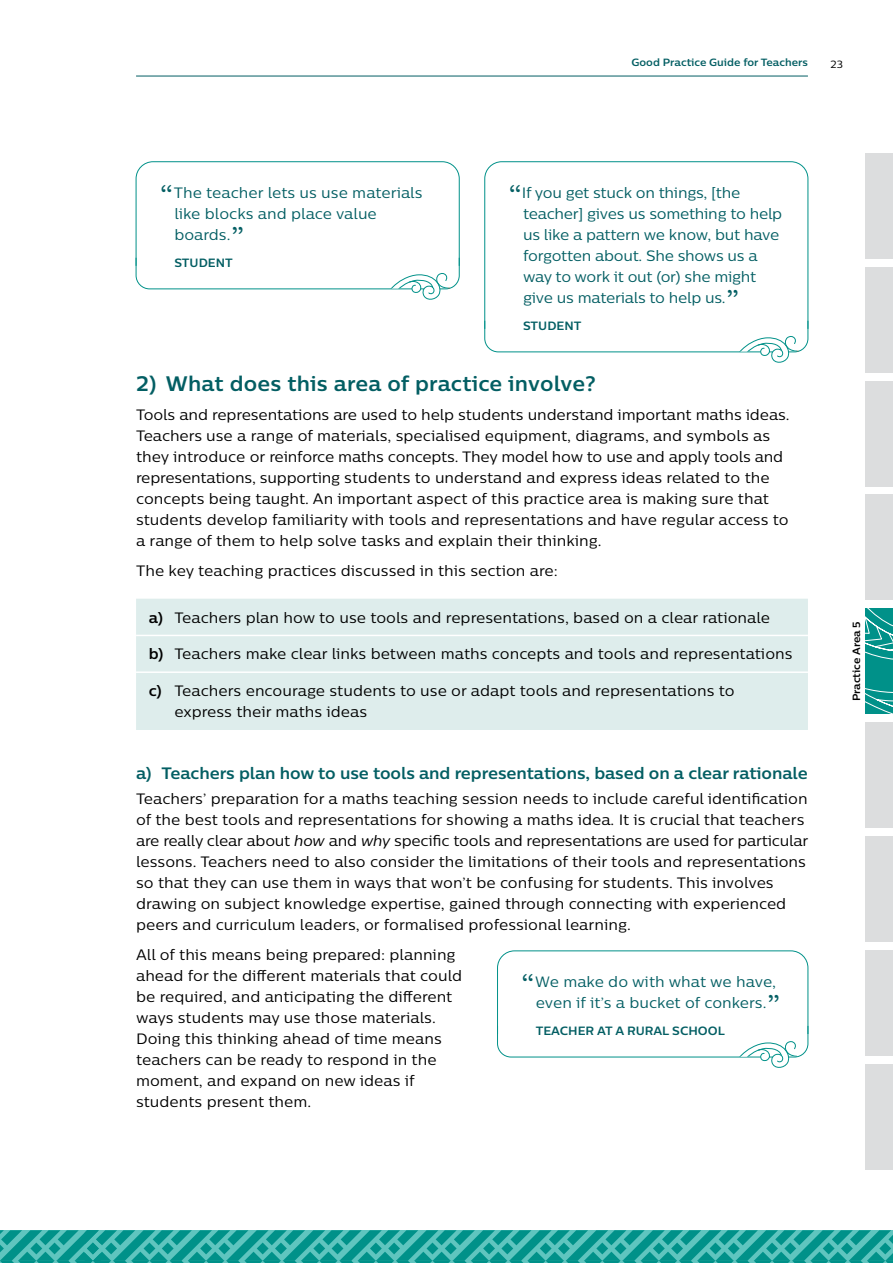
<style>
.page{position:relative;width:893px;height:1263px;background:#fff}
.page>*{position:absolute;margin:0;border:0;box-sizing:border-box;transform-origin:0 0}
.Pull-out_quotes_OUTLINE_GREP{font:34.5px "Centrale Sans";color:#035e63}
.H3_number_tab{font:700 21px "Centrale Sans";letter-spacing:.01em;color:#035e63}
.H4_number_tab{font:700 16.5px "Centrale Sans";letter-spacing:-.005em;color:#035e63}
.Body_copy{font:15px/21px "Centrale Sans";color:#000}
.Pull-out_quotes_OUTLINE_GREP-2{font:15px/21px "Centrale Sans";letter-spacing:-.02em;color:#035e63}
.Pull-out_quotes_OUTLINE_GREP-3{font:15px/21px "Centrale Sans";color:#035e63}
.Pull-out_quotes_name_OUTLINE{font:700 12px "Centrale Sans";color:#035e63}
.t1{font:700 10.5px "Centrale Sans";color:#035e63}
.t2{font:700 10.5px "Centrale Sans";color:#000}
.t3{font:10.5px "Centrale Sans";color:#000}
.s1{font-weight:700}
.s2{font-style:italic}
</style>
<div class="page">
<hr style="left:136px;top:76px;width:672px;height:1px;background:#035e63">
<svg style="left:0;top:1230px;width:893px;height:33px"></svg>
<div style="left:865px;top:153px;width:28px;height:106px;background:#dcddde"></div>
<div style="left:865px;top:381px;width:28px;height:105px;background:#dcddde"></div>
<div style="left:865px;top:495px;width:28px;height:105px;background:#dcddde"></div>
<div style="left:865px;top:267px;width:28px;height:106px;background:#dcddde"></div>
<div style="left:865px;top:722px;width:28px;height:106px;background:#dcddde"></div>
<div style="left:865px;top:836px;width:28px;height:106px;background:#dcddde"></div>
<div style="left:865px;top:950px;width:28px;height:105px;background:#dcddde"></div>
<div style="left:865px;top:1064px;width:28px;height:105px;background:#dcddde"></div>
<svg style="left:865px;top:608px;width:28px;height:106px"></svg>
<svg style="left:135px;top:161px;width:325px;height:139px"></svg>
<svg style="left:484px;top:161px;width:325px;height:159px"></svg>
<svg style="left:484px;top:320px;width:325px;height:43px"></svg>
<div style="left:136px;top:599px;width:672px;height:131px;background:#deedec"></div>
<hr style="left:136px;top:635px;width:672px;height:1px;background:#fff">
<hr style="left:136px;top:671px;width:672px;height:2px;background:#fff">
<svg style="left:497px;top:950px;width:312px;height:118px"></svg>
<p class="t1" style="left:632px;top:56px;width:178px">Good Practice Guide for Teachers</p>
<p class="t3" style="left:830px;top:57px;width:14px">23</p>
<p class="Pull-out_quotes_OUTLINE_GREP" style="left:159px;top:175px;width:16px">“</p>
<p class="Pull-out_quotes_OUTLINE_GREP-3" style="left:174px;top:182px;width:250px">The teacher lets us use materials like blocks and place value boards.</p>
<p class="Pull-out_quotes_OUTLINE_GREP" style="left:231px;top:217px;width:16px">”</p>
<p class="Pull-out_quotes_name_OUTLINE" style="left:174px;top:255px;width:60px">STUDENT</p>
<p class="Pull-out_quotes_OUTLINE_GREP" style="left:508px;top:175px;width:16px">“</p>
<p class="Pull-out_quotes_OUTLINE_GREP-2" style="left:522px;top:182px;width:262px">If you get stuck on things, [the teacher] gives us something to help us like a pattern we know, but have forgotten about. She shows us a way to work it out (or) she might give us materials to help us.</p>
<p class="Pull-out_quotes_OUTLINE_GREP" style="left:725px;top:280px;width:16px">”</p>
<p class="Pull-out_quotes_name_OUTLINE" style="left:523px;top:318px;width:60px">STUDENT</p>
<h3 class="H3_number_tab" style="left:136px;top:370px;width:461px">2) What does this area of practice involve?</h3>
<p class="Body_copy" style="left:136px;top:404px;width:655px">Tools and representations are used to help students understand important maths ideas.<br>Teachers use a range of materials, specialised equipment, diagrams, and symbols as they introduce or reinforce maths concepts. They model how to use and apply tools and representations, supporting students to understand and express ideas related to the concepts being taught. An important aspect of this practice area is making sure that students develop familiarity with tools and representations and have regular access to a range of them to help solve tasks and explain their thinking.</p>
<p class="Body_copy" style="left:136px;top:560px;width:423px">The key teaching practices discussed in this section are:</p>
<p class="Body_copy" style="left:149px;top:607px;width:623px"><span class="s1">a)</span> Teachers plan how to use tools and representations, based on a clear rationale</p>
<p class="Body_copy" style="left:149px;top:643px;width:645px"><span class="s1">b)</span> Teachers make clear links between maths concepts and tools and representations</p>
<p class="Body_copy" style="left:174px;top:680px;width:562px;text-indent:-26px"><span class="s1">c)</span> Teachers encourage students to use or adapt tools and representations to express their maths ideas</p>
<h4 class="H4_number_tab" style="left:136px;top:762px;width:673px">a) Teachers plan how to use tools and representations, based on a clear rationale</h4>
<p class="Body_copy" style="left:136px;top:788px;width:674px">Teachers’ preparation for a maths teaching session needs to include careful identification of the best tools and representations for showing a maths idea. It is crucial that teachers are really clear about <span class="s2">how</span> and <span class="s2">why</span> specific tools and representations are used for particular lessons. Teachers need to also consider the limitations of their tools and representations so that they can use them in ways that won’t be confusing for students. This involves drawing on subject knowledge expertise, gained through connecting with experienced peers and curriculum leaders, or formalised professional learning.</p>
<p class="Body_copy" style="left:136px;top:944px;width:328px">All of this means being prepared: planning ahead for the different materials that could be required, and anticipating the different ways students may use those materials.<br>Doing this thinking ahead of time means teachers can be ready to respond in the moment, and expand on new ideas if students present them.</p>
<p class="Pull-out_quotes_OUTLINE_GREP" style="left:521px;top:964px;width:16px">“</p>
<p class="Pull-out_quotes_OUTLINE_GREP-3" style="left:535px;top:971px;width:243px">We make do with what we have, even if it’s a bucket of conkers.</p>
<p class="Pull-out_quotes_OUTLINE_GREP" style="left:766px;top:985px;width:16px">”</p>
<p class="Pull-out_quotes_name_OUTLINE" style="left:536px;top:1023px;width:191px">TEACHER AT A RURAL SCHOOL</p>
<p class="t2" style="left:850px;top:701px;width:82px;rotate:-90deg">Practice Area 5</p>
</div>
